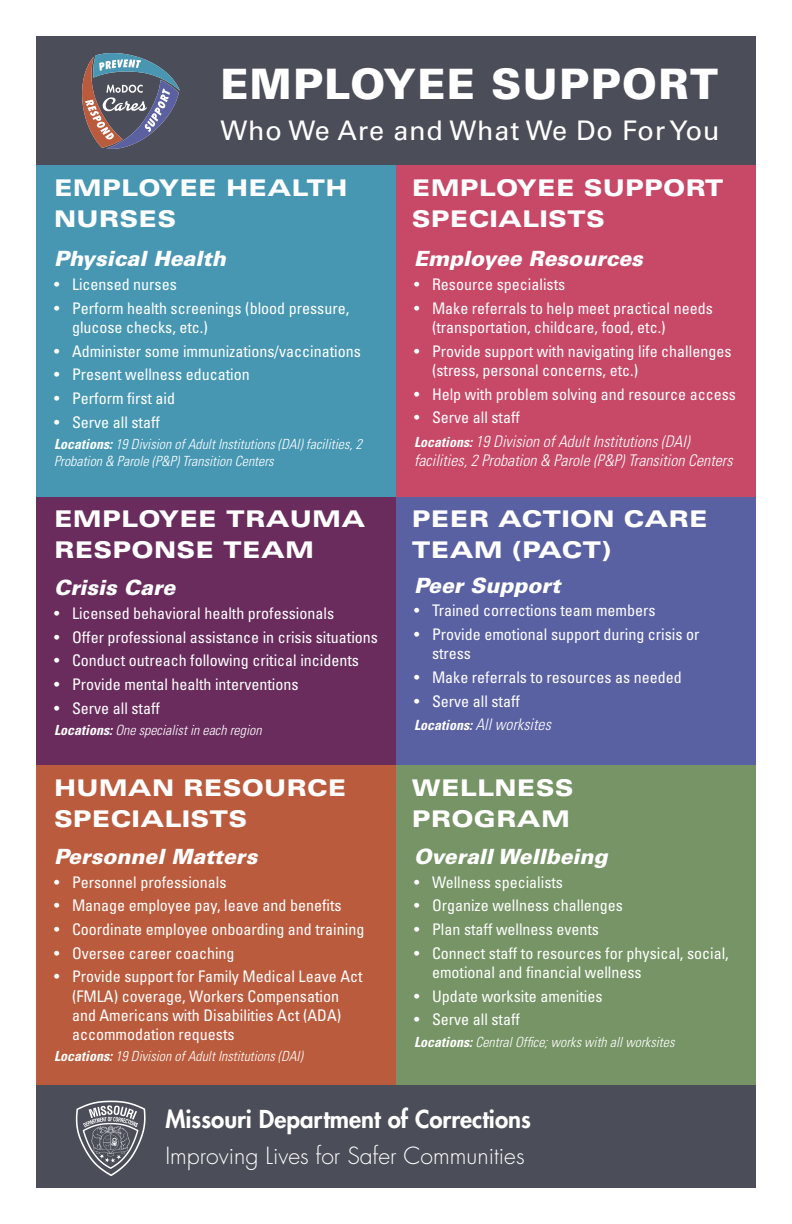
<style>
.page{position:relative;width:792px;height:1224px;background:#fff}
.page>*{position:absolute;margin:0;border:0;box-sizing:border-box;transform-origin:0 0}
.t1{font:900 42px "Univers LT Std";letter-spacing:.03em;color:#fff}
.t2{font:27px "Univers LT Std";letter-spacing:.03em;color:#fff}
.t3{font:800 24px "Futura Std";color:#fff}
.t4{font:900 expanded 23px/31px "Univers LT Std";letter-spacing:.01em;color:#fff}
.t5{font:300 23px "Futura Std";color:#fff}
.t6{font:italic 900 21px "Univers LT Std";color:#fff}
.t7{font:condensed 16px/19.2px "Univers LT Std";color:#fff}
.t8{font:italic 300 condensed 16px/23.7px "Univers LT Std";color:#fff}
.t9{font:italic 300 condensed 14px/16.8px "Univers LT Std";color:#fff}
.s1{font-weight:700}
.s2{font-weight:400;font-style:normal}
.s3{font-weight:700;font-size:14px}
.s4{font-weight:700;font-style:italic;font-size:14px}
.s5{font-weight:300;font-style:italic}
</style>
<div class="page">
<div style="left:36px;top:36px;width:720px;height:130px;background:#4b4d58"></div>
<div style="left:36px;top:1085px;width:720px;height:103px;background:#4b4d58"></div>
<div style="left:36px;top:166px;width:360px;height:331px;background:#4797b3"></div>
<div style="left:396px;top:166px;width:360px;height:331px;background:#c74867"></div>
<div style="left:36px;top:497px;width:360px;height:268px;background:#692c5d"></div>
<div style="left:396px;top:497px;width:360px;height:268px;background:#5a61a2"></div>
<div style="left:36px;top:765px;width:360px;height:320px;background:#ba5b3d"></div>
<div style="left:396px;top:765px;width:360px;height:320px;background:#769465"></div>
<svg style="left:76px;top:1101px;width:70px;height:75px"></svg>
<svg style="left:82px;top:53px;width:98px;height:96px"></svg>
<h1 class="t1" style="left:220px;top:57px;width:499px">EMPLOYEE SUPPORT</h1>
<h2 class="t2" style="left:220px;top:115px;width:501px">Who We Are and What We Do For You</h2>
<h3 class="t4" style="left:54px;top:172px;width:295px">EMPLOYEE HEALTH<br>NURSES</h3>
<h3 class="t6" style="left:54px;top:246px;width:173px">Physical Health</h3>
<p class="t7" style="left:54px;top:275px;width:124px">• Licensed nurses</p>
<p class="t7" style="left:72px;top:298px;width:279px;text-indent:-18px">• Perform health screenings (blood pressure, glucose checks, etc.)</p>
<p class="t7" style="left:54px;top:341px;width:308px">• Administer some immunizations/vaccinations</p>
<p class="t7" style="left:54px;top:365px;width:197px">• Present wellness education</p>
<p class="t7" style="left:54px;top:389px;width:123px">• Perform first aid</p>
<p class="t7" style="left:54px;top:412px;width:107px">• Serve all staff</p>
<p class="t9" style="left:54px;top:436px;width:309px"><span class="s1">Locations:</span> 19 Division of Adult Institutions (DAI) facilities, 2<br>Probation &amp; Parole (P&amp;P) Transition Centers</p>
<h3 class="t4" style="left:54px;top:503px;width:313px">EMPLOYEE TRAUMA<br>RESPONSE TEAM</h3>
<h3 class="t6" style="left:54px;top:575px;width:123px">Crisis Care</h3>
<p class="t7" style="left:54px;top:603px;width:282px">• Licensed behavioral health professionals</p>
<p class="t7" style="left:54px;top:627px;width:326px">• Offer professional assistance in crisis situations</p>
<p class="t7" style="left:54px;top:651px;width:307px">• Conduct outreach following critical incidents</p>
<p class="t7" style="left:54px;top:675px;width:246px">• Provide mental health interventions</p>
<p class="t7" style="left:54px;top:698px;width:107px">• Serve all staff</p>
<p class="t9" style="left:54px;top:722px;width:209px"><span class="s1">Locations:</span> One specialist in each region</p>
<h3 class="t4" style="left:54px;top:772px;width:294px">HUMAN RESOURCE<br>SPECIALISTS</h3>
<h3 class="t6" style="left:54px;top:843px;width:205px">Personnel Matters</h3>
<p class="t7" style="left:54px;top:872px;width:174px">• Personnel professionals</p>
<p class="t7" style="left:54px;top:896px;width:289px">• Manage employee pay, leave and benefits</p>
<p class="t7" style="left:54px;top:919px;width:312px">• Coordinate employee onboarding and training</p>
<p class="t7" style="left:54px;top:943px;width:182px">• Oversee career coaching</p>
<p class="t7" style="left:72px;top:967px;width:292px;text-indent:-18px">• Provide support for Family Medical Leave Act (FMLA) coverage, Workers Compensation and Americans with Disabilities Act (ADA) accommodation requests</p>
<p class="t9" style="left:54px;top:1048px;width:250px"><span class="s1">Locations:</span> 19 Division of Adult Institutions (DAI)</p>
<h3 class="t4" style="left:412px;top:173px;width:313px">EMPLOYEE SUPPORT<br>SPECIALISTS</h3>
<h3 class="t6" style="left:414px;top:246px;width:231px">Employee Resources</h3>
<p class="t7" style="left:414px;top:275px;width:153px">• Resource specialists</p>
<p class="t7" style="left:432px;top:298px;width:282px;text-indent:-18px">• Make referrals to help meet practical needs (transportation, childcare, food, etc.)</p>
<p class="t7" style="left:432px;top:341px;width:301px;text-indent:-18px">• Provide support with navigating life challenges (stress, personal concerns, etc.)</p>
<p class="t7" style="left:414px;top:384px;width:323px">• Help with problem solving and resource access</p>
<p class="t8" style="left:414px;top:406px;width:277px"><span class="s2">• Serve all staff<br></span><span class="s3">Locations:</span> 19 Division of Adult Institutions (DAI)</p>
<p class="t8" style="left:414px;top:449px;width:320px">facilities, 2 Probation &amp; Parole (P&amp;P) Transition Centers</p>
<h3 class="t4" style="left:412px;top:503px;width:298px">PEER ACTION CARE<br>TEAM (PACT)</h3>
<h3 class="t6" style="left:414px;top:572px;width:148px">Peer Support</h3>
<p class="t7" style="left:414px;top:601px;width:243px">• Trained corrections team members</p>
<p class="t7" style="left:432px;top:624px;width:269px;text-indent:-18px">• Provide emotional support during crisis or stress</p>
<p class="t7" style="left:414px;top:667px;width:269px">• Make referrals to resources as needed</p>
<p class="t7" style="left:414px;top:689px;width:138px;line-height:23.7px">• Serve all staff<br><span class="s4">Locations:</span> <span class="s5">All worksites</span></p>
<h3 class="t4" style="left:412px;top:772px;width:163px">WELLNESS<br>PROGRAM</h3>
<h3 class="t6" style="left:414px;top:843px;width:195px">Overall Wellbeing</h3>
<p class="t7" style="left:414px;top:872px;width:151px">• Wellness specialists</p>
<p class="t7" style="left:414px;top:896px;width:211px">• Organize wellness challenges</p>
<p class="t7" style="left:414px;top:919px;width:187px">• Plan staff wellness events</p>
<p class="t7" style="left:432px;top:943px;width:298px;text-indent:-18px">• Connect staff to resources for physical, social, emotional and financial wellness</p>
<p class="t7" style="left:414px;top:986px;width:190px">• Update worksite amenities</p>
<p class="t7" style="left:414px;top:1010px;width:107px">• Serve all staff</p>
<p class="t9" style="left:414px;top:1033px;width:262px"><span class="s1">Locations:</span> Central Office; works with all worksites</p>
<h3 class="t3" style="left:165px;top:1104px;width:367px">Missouri Department of Corrections</h3>
<h3 class="t5" style="left:165px;top:1142px;width:361px">Improving Lives for Safer Communities</h3>
</div>
